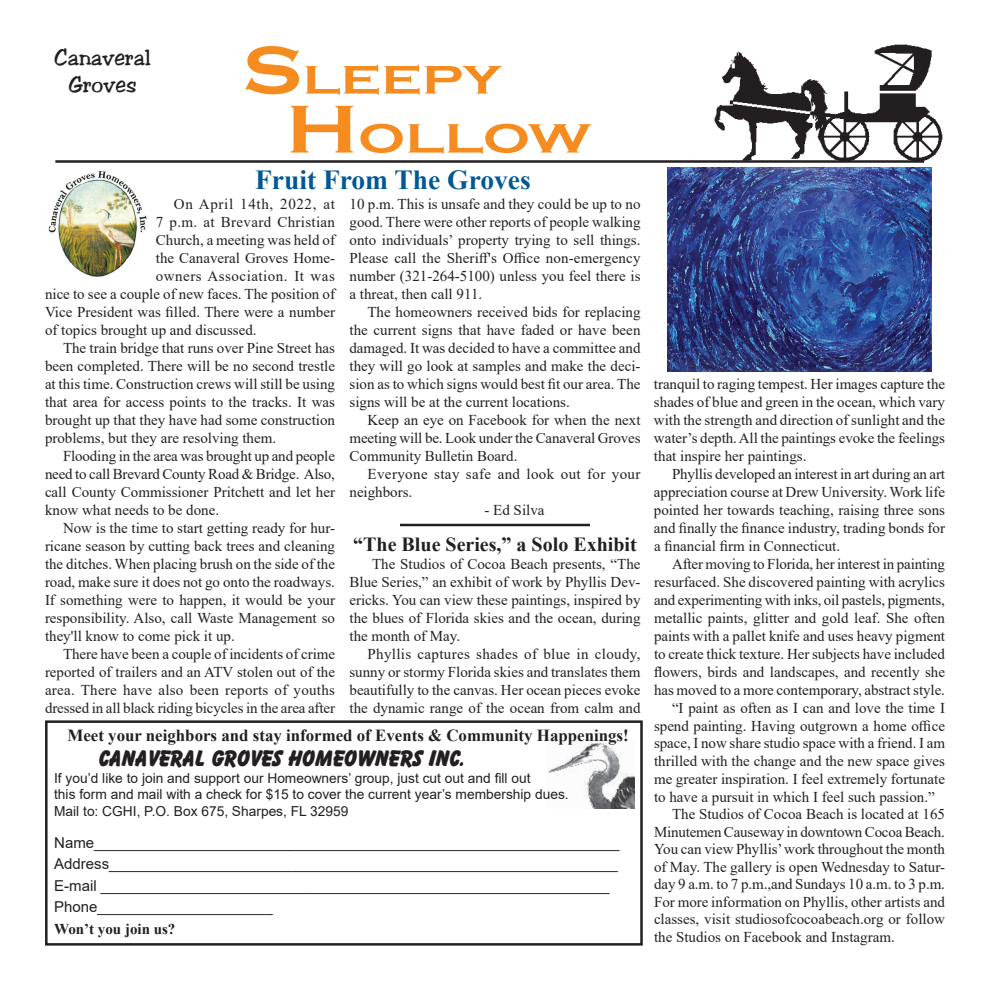
<style>
.page{position:relative;width:990px;height:990px;background:#fff}
.page>*{position:absolute;margin:0;border:0;box-sizing:border-box;transform-origin:0 0}
.t1{font:700 42.5px "Copperplate Gothic";letter-spacing:-.005em;color:#f68c1f;scale:1.3 1}
.t2{font:700 41.25px "Copperplate Gothic";color:#f68c1f;scale:1.3 1}
.t3{font:700 27.5px "Times New Roman";color:#005895}
.t4{font:22.5px "Bazooka";color:#231f20}
.t5{font:22.5px/27px "Jester";color:#231f20;text-align:center}
.t6{font:700 20px "Times New Roman";color:#231f20}
.t7{font:700 16.88px "Times New Roman";color:#231f20}
.t8{font:15px/18px "Times New Roman";color:#231f20;text-align:justify}
.t9{font:15px/21.2px "Arial";color:#231f20}
.t10{font:15px "Times New Roman";letter-spacing:.02em;color:#231f20}
.t11{font:15px/18px "Times New Roman";letter-spacing:.025em;color:#231f20}
.t12{font:15px "Times New Roman";letter-spacing:.035em;color:#231f20}
.t13{font:15px "Times New Roman";letter-spacing:.045em;color:#231f20}
.t14{font:700 15px "Times New Roman";color:#231f20}
.t15{font:13.75px/16.5px "Arial";color:#231f20}
.s1{font-size:70px}
</style>
<div class="page">
<img style="left:715px;top:45px;width:228px;height:116px">
<hr style="left:55px;top:160px;width:869px;height:3px;background:#231f20">
<img style="left:48px;top:171px;width:99px;height:106px">
<hr style="left:400px;top:524px;width:190px;height:2px;background:#231f20">
<img style="left:548px;top:741px;width:87px;height:67px">
<div style="left:45px;top:720px;width:598px;height:226px;border:2px solid #231f20"></div>
<img style="left:667px;top:167px;width:265px;height:204px">
<h3 class="t5" style="left:54px;top:44px;width:98px">Canaveral<br>Groves</h3>
<h2 class="t2" style="left:242px;top:57px;width:201px"><span class="s1">S</span>LEEPY</h2>
<h1 class="t1" style="left:286px;top:115px;width:236px"><span class="s1">H</span>OLLOW</h1>
<h3 class="t3" style="left:255px;top:164px;width:277px">Fruit From The Groves</h3>
<p class="t13" style="left:174px;top:196px;width:163px">On April 14th, 2022, at</p>
<p class="t10" style="left:156px;top:214px;width:181px">7 p.m. at Brevard Christian</p>
<p class="t8" style="left:156px;top:231px;width:181px">Church, a meeting was held of</p>
<p class="t8" style="left:156px;top:249px;width:181px">the Canaveral Groves Home-</p>
<p class="t12" style="left:156px;top:268px;width:181px">owners Association. It was</p>
<p class="t8" style="left:45px;top:285px;width:292px">nice to see a couple of new faces. The position of</p>
<p class="t8" style="left:45px;top:303px;width:292px">Vice President was filled. There were a number</p>
<p class="t8" style="left:45px;top:321px;width:213px">of topics brought up and discussed.</p>
<p class="t8" style="left:63px;top:339px;width:274px">The train bridge that runs over Pine Street has</p>
<p class="t8" style="left:45px;top:357px;width:292px">been completed. There will be no second trestle</p>
<p class="t8" style="left:45px;top:375px;width:292px">at this time. Construction crews will still be using</p>
<p class="t8" style="left:45px;top:393px;width:292px">that area for access points to the tracks. It was</p>
<p class="t8" style="left:45px;top:411px;width:292px">brought up that they have had some construction</p>
<p class="t8" style="left:45px;top:429px;width:233px">problems, but they are resolving them.</p>
<p class="t8" style="left:63px;top:447px;width:274px">Flooding in the area was brought up and people</p>
<p class="t8" style="left:45px;top:465px;width:292px">need to call Brevard County Road &amp; Bridge. Also,</p>
<p class="t8" style="left:45px;top:483px;width:292px">call County Commissioner Pritchett and let her</p>
<p class="t8" style="left:45px;top:501px;width:176px">know what needs to be done.</p>
<p class="t8" style="left:63px;top:519px;width:274px">Now is the time to start getting ready for hur-</p>
<p class="t8" style="left:45px;top:537px;width:292px">ricane season by cutting back trees and cleaning</p>
<p class="t8" style="left:45px;top:555px;width:292px">the ditches. When placing brush on the side of the</p>
<p class="t8" style="left:45px;top:573px;width:292px">road, make sure it does not go onto the roadways.</p>
<p class="t8" style="left:45px;top:591px;width:292px">If something were to happen, it would be your</p>
<p class="t8" style="left:45px;top:609px;width:292px">responsibility. Also, call Waste Management so</p>
<p class="t8" style="left:45px;top:627px;width:191px">they'll know to come pick it up.</p>
<p class="t8" style="left:63px;top:645px;width:274px">There have been a couple of incidents of crime</p>
<p class="t8" style="left:45px;top:663px;width:292px">reported of trailers and an ATV stolen out of the</p>
<p class="t10" style="left:45px;top:682px;width:292px">area. There have also been reports of youths</p>
<p class="t8" style="left:45px;top:699px;width:292px">dressed in all black riding bicycles in the area after</p>
<p class="t8" style="left:350px;top:195px;width:293px">10 p.m. This is unsafe and they could be up to no good. There were other reports of people walking onto individuals’ property trying to sell things.<br>Please call the Sheriff's Office non-emergency number (321-264-5100) unless you feel there is a threat, then call 911.</p>
<p class="t8" style="left:350px;top:303px;width:293px;text-indent:18px">The homeowners received bids for replacing the current signs that have faded or have been damaged. It was decided to have a committee and they will go look at samples and make the deci&shy;sion as to which signs would best fit our area. The signs will be at the current locations.</p>
<p class="t8" style="left:350px;top:411px;width:293px;text-indent:18px">Keep an eye on Facebook for when the next meeting will be. Look under the Canaveral Groves Community Bulletin Board.</p>
<p class="t11" style="left:350px;top:465px;width:293px;text-indent:18px">Everyone stay safe and look out for your neighbors.</p>
<p class="t8" style="left:485px;top:501px;width:61px">- Ed Silva</p>
<h3 class="t6" style="left:353px;top:533px;width:285px">“The Blue Series,” a Solo Exhibit</h3>
<p class="t8" style="left:350px;top:555px;width:293px;text-indent:23px">The Studios of Cocoa Beach presents, “The Blue Series,” an exhibit of work by Phyllis Dev&shy;ericks. You can view these paintings, inspired by the blues of Florida skies and the ocean, during the month of May.</p>
<p class="t8" style="left:350px;top:645px;width:293px;text-indent:18px">Phyllis captures shades of blue in cloudy, sunny or stormy Florida skies and translates them beautifully to the canvas. Her ocean pieces evoke the dynamic range of the ocean from calm and</p>
<p class="t7" style="left:68px;top:725px;width:563px">Meet your neighbors and stay informed of Events &amp; Community Happenings!</p>
<h3 class="t4" style="left:99px;top:746px;width:368px">CANAVERAL GROVES HOMEOWNERS INC.</h3>
<p class="t15" style="left:54px;top:770px;width:516px">If you’d like to join and support our Homeowners’ group, just cut out and fill out<br>this form and mail with a check for $15 to cover the current year’s membership dues.<br>Mail to: CGHI, P.O. Box 675, Sharpes, FL 32959</p>
<p class="t9" style="left:54px;top:832px;width:567px">Name_______________________________________________________________ Address_____________________________________________________________ E-mail _____________________________________________________________ Phone_____________________</p>
<p class="t14" style="left:54px;top:921px;width:123px">Won’t you join us?</p>
<p class="t8" style="left:654px;top:375px;width:293px">tranquil to raging tempest. Her images capture the shades of blue and green in the ocean, which vary with the strength and direction of sunlight and the water’s depth. All the paintings evoke the feelings that inspire her paintings.</p>
<p class="t8" style="left:654px;top:465px;width:293px;text-indent:18px">Phyllis developed an interest in art during an art appreciation course at Drew University. Work life pointed her towards teaching, raising three sons and finally the finance industry, trading bonds for a financial firm in Connecticut.</p>
<p class="t8" style="left:672px;top:555px;width:275px">After moving to Florida, her interest in painting</p>
<p class="t8" style="left:654px;top:573px;width:293px">resurfaced. She discovered painting with acrylics</p>
<p class="t8" style="left:654px;top:591px;width:293px">and experimenting with inks, oil pastels, pigments,</p>
<p class="t8" style="left:654px;top:609px;width:293px">metallic paints, glitter and gold leaf. She often</p>
<p class="t8" style="left:654px;top:627px;width:293px">paints with a pallet knife and uses heavy pigment</p>
<p class="t8" style="left:654px;top:645px;width:293px">to create thick texture. Her subjects have included</p>
<p class="t8" style="left:654px;top:663px;width:293px">flowers, birds and landscapes, and recently she</p>
<p class="t8" style="left:654px;top:681px;width:293px">has moved to a more contemporary, abstract style.</p>
<p class="t8" style="left:672px;top:699px;width:275px">“I paint as often as I can and love the time I</p>
<p class="t8" style="left:654px;top:717px;width:293px">spend painting. Having outgrown a home office</p>
<p class="t8" style="left:654px;top:734px;width:293px">space, I now share studio space with a friend. I am</p>
<p class="t8" style="left:654px;top:752px;width:293px">thrilled with the change and the new space gives</p>
<p class="t8" style="left:654px;top:770px;width:293px">me greater inspiration. I feel extremely fortunate</p>
<p class="t8" style="left:654px;top:788px;width:282px">to have a pursuit in which I feel such passion.”</p>
<p class="t8" style="left:672px;top:805px;width:275px">The Studios of Cocoa Beach is located at 165</p>
<p class="t8" style="left:654px;top:823px;width:293px">Minutemen Causeway in downtown Cocoa Beach.</p>
<p class="t8" style="left:654px;top:840px;width:293px">You can view Phyllis’ work throughout the month</p>
<p class="t8" style="left:654px;top:858px;width:293px">of May. The gallery is open Wednesday to Satur-</p>
<p class="t8" style="left:654px;top:875px;width:293px">day 9 a.m. to 7 p.m.,and Sundays 10 a.m. to 3 p.m.</p>
<p class="t8" style="left:654px;top:893px;width:293px">For more information on Phyllis, other artists and</p>
<p class="t8" style="left:654px;top:910px;width:293px">classes, visit studiosofcocoabeach.org or follow</p>
<p class="t8" style="left:654px;top:928px;width:242px">the Studios on Facebook and Instagram.</p>
</div>
